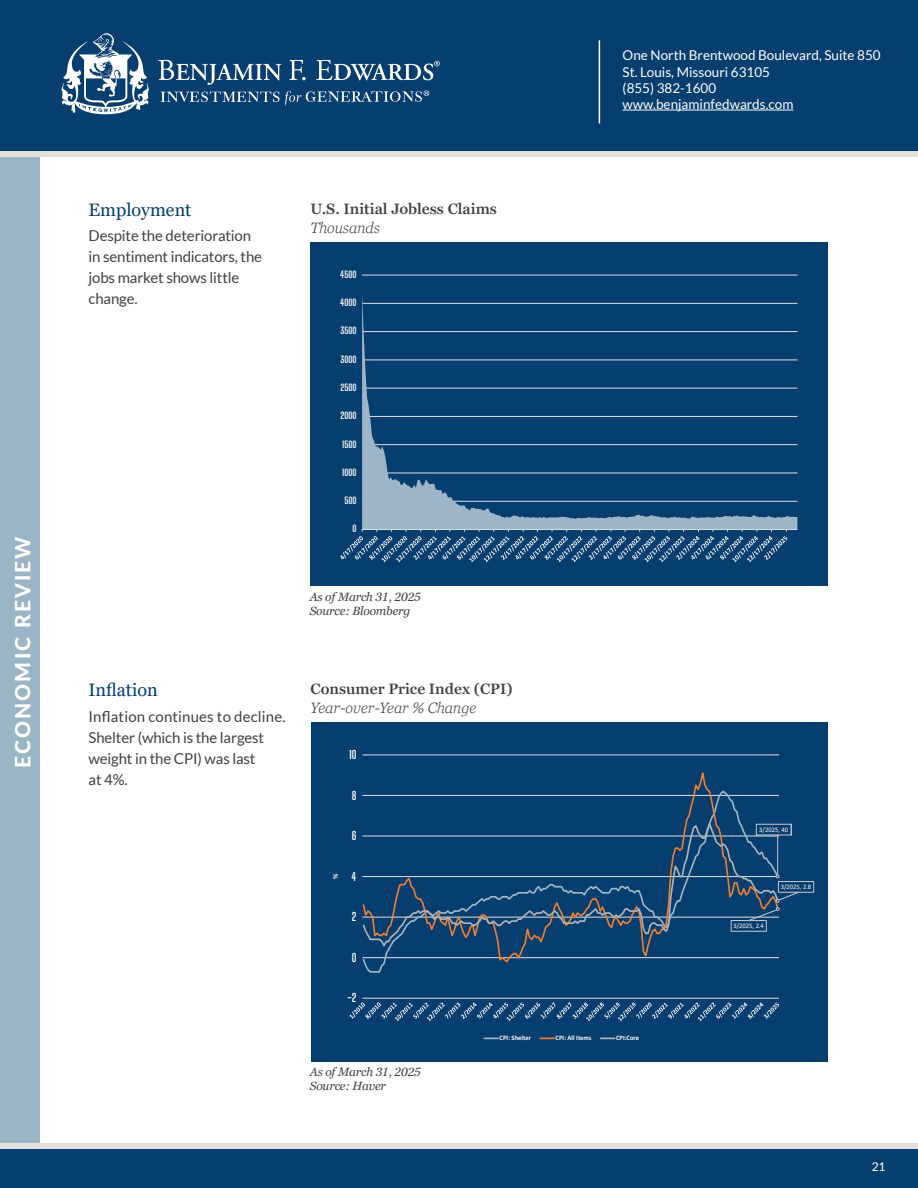
<style>
.page{position:relative;width:918px;height:1188px;background:#fff}
.page>*{position:absolute;margin:0;border:0;box-sizing:border-box;transform-origin:0 0}
.t1{font:800 21px "Lato";letter-spacing:.1em;color:#fff}
.t2{font:18px "Georgia Pro";color:#063e6f}
.t3{font:15px/21px "Lato";letter-spacing:-.01em;color:#414042}
.t4{font:600 15px "Georgia Pro";color:#414042}
.t5{font:italic 300 15px "Georgia Pro";color:#414042}
.t6{font:13.5px/16.2px "Lato";color:#fff}
.t7{font:italic 12px/13.5px "Georgia Pro";letter-spacing:-.015em;color:#414042}
.t8{font:12px "Lato";color:#fff}
.t9{font:700 11.4px "Big Shoulders Display";color:#fff;scale:.96 1}
.t10{font:700 9.3px "Big Shoulders Display";color:#fff}
.t11{font:700 7.2px "Calibri";color:#fff;scale:1.04 1}
.t12{font:700 6.9px "Calibri";color:#fff;scale:.96 1}
.t13{font:6.9px "Calibri";color:#fff;scale:.96 1}
</style>
<div class="page">
<div style="left:311px;top:722px;width:517px;height:339px;background:#063e6f"></div>
<hr style="left:362px;top:998px;width:417px;height:1px;background:#dcddde">
<hr style="left:362px;top:755px;width:417px;height:1px;background:#dcddde">
<svg style="left:362px;top:772px;width:417px;height:192px"></svg>
<svg style="left:362px;top:819px;width:418px;height:130px"></svg>
<svg style="left:484px;top:1038px;width:14px;height:1px"></svg>
<svg style="left:540px;top:1038px;width:14px;height:1px"></svg>
<svg style="left:601px;top:1038px;width:14px;height:1px"></svg>
<hr style="left:777px;top:835px;width:1px;height:41px;background:#c6c8ca">
<svg style="left:756px;top:824px;width:36px;height:12px"></svg>
<svg style="left:731px;top:875px;width:83px;height:57px"></svg>
<svg style="left:350px;top:1002px;width:429px;height:19px"></svg>
<div style="left:310px;top:242px;width:517px;height:344px;background:#063e6f"></div>
<hr style="left:362px;top:275px;width:435px;height:1px;background:#dcddde">
<svg style="left:362px;top:294px;width:435px;height:235px"></svg>
<hr style="left:362px;top:529px;width:435px;height:1px;background:#dcddde">
<svg style="left:340px;top:530px;width:447px;height:32px"></svg>
<div style="left:0;top:155px;width:40px;height:995px;background:#9bb5c4"></div>
<div style="left:0;top:0;width:918px;height:151px;background:#063e6f"></div>
<hr style="left:623px;top:110px;width:170px;height:1px;background:#fff">
<hr style="left:599px;top:40px;width:1px;height:83px;background:#fff">
<div style="left:0;top:1148px;width:918px;height:40px;background:#063e6f"></div>
<div style="left:0;top:1144px;width:918px;height:5px;background:#e1e0db"></div>
<div style="left:0;top:151px;width:918px;height:5px;background:#e1e0db"></div>
<svg style="left:62px;top:33px;width:87px;height:81px"></svg>
<svg style="left:161px;top:92px;width:118px;height:10px"></svg>
<svg style="left:158px;top:60px;width:123px;height:25px"></svg>
<svg style="left:289px;top:60px;width:17px;height:20px"></svg>
<svg style="left:316px;top:60px;width:124px;height:20px"></svg>
<svg style="left:285px;top:91px;width:144px;height:15px"></svg>
<h1 class="t1" style="left:7px;top:768px;width:233px;rotate:-90deg">ECONOMIC REVIEW</h1>
<p class="t6" style="left:623px;top:47px;width:260px">One North Brentwood Boulevard, Suite 850<br>St. Louis, Missouri 63105<br>(855) 382-1600 www.benjaminfedwards.com</p>
<p class="t2" style="left:89px;top:199px;width:104px">Employment</p>
<p class="t3" style="left:89px;top:225px;width:175px">Despite the deterioration in sentiment indicators, the jobs market shows little change.</p>
<p class="t4" style="left:311px;top:200px;width:188px">U.S. Initial Jobless Claims</p>
<p class="t5" style="left:311px;top:219px;width:71px">Thousands</p>
<p class="t10" style="left:340px;top:268px;width:18px">4500</p>
<p class="t10" style="left:340px;top:296px;width:18px">4000</p>
<p class="t10" style="left:340px;top:325px;width:18px">3500</p>
<p class="t10" style="left:340px;top:353px;width:18px">3000</p>
<p class="t10" style="left:340px;top:381px;width:18px">2500</p>
<p class="t10" style="left:340px;top:409px;width:18px">2000</p>
<p class="t10" style="left:342px;top:438px;width:16px">1500</p>
<p class="t10" style="left:342px;top:466px;width:16px">1000</p>
<p class="t10" style="left:344px;top:494px;width:14px">500</p>
<p class="t10" style="left:352px;top:522px;width:6px">0</p>
<p class="t7" style="left:310px;top:591px;width:113px">As of March 31, 2025<br>Source: Bloomberg</p>
<p class="t2" style="left:89px;top:680px;width:71px">Inflation</p>
<p class="t3" style="left:89px;top:706px;width:199px">Inflation continues to decline.<br>Shelter (which is the largest weight in the CPI) was last<br>at 4%.</p>
<p class="t4" style="left:310px;top:680px;width:204px">Consumer Price Index (CPI)</p>
<p class="t5" style="left:310px;top:700px;width:167px">Year-over-Year % Change</p>
<p class="t9" style="left:349px;top:747px;width:9px">10</p>
<p class="t9" style="left:352px;top:787px;width:6px">8</p>
<p class="t11" style="left:330px;top:879px;width:7px;rotate:-90deg">%</p>
<p class="t9" style="left:352px;top:828px;width:7px">6</p>
<p class="t9" style="left:352px;top:869px;width:7px">4</p>
<p class="t9" style="left:352px;top:909px;width:6px">2</p>
<p class="t9" style="left:352px;top:950px;width:7px">0</p>
<p class="t9" style="left:348px;top:990px;width:11px">-2</p>
<p class="t7" style="left:310px;top:1066px;width:113px">As of March 31, 2025<br>Source: Haver</p>
<p class="t12" style="left:500px;top:1033px;width:34px">CPI: Shelter</p>
<p class="t12" style="left:556px;top:1033px;width:39px">CPI: All Items</p>
<p class="t12" style="left:616px;top:1033px;width:26px">CPI:Core</p>
<p class="t13" style="left:759px;top:825px;width:32px">3/2025, 40</p>
<p class="t13" style="left:733px;top:921px;width:33px">3/2025, 2.4</p>
<p class="t13" style="left:781px;top:882px;width:33px">3/2025, 2.8</p>
<p class="t8" style="left:872px;top:1160px;width:15px">21</p>
</div>
